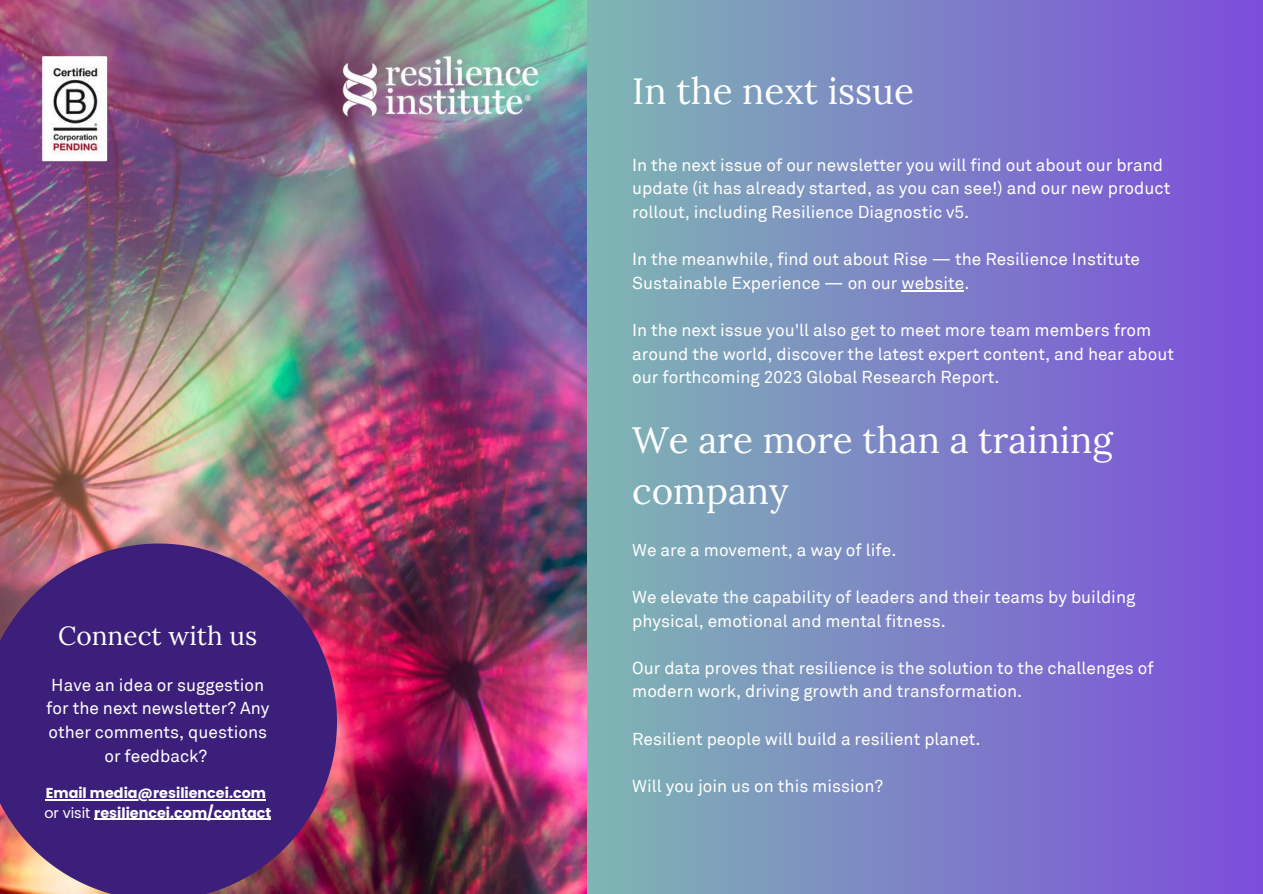
<style>
.page{position:relative;width:1263px;height:894px;background:#fff}
.page>*{position:absolute;margin:0;border:0;box-sizing:border-box;transform-origin:0 0}
.t1{font:36.75px/50.6px "Lora";color:#fff}
.t2{font:26.25px "Lora";color:#fff}
.t3{font:17.25px/23.5px "Akkurat Pro";color:#fff}
.t4{font:700 14.4px/19px "Poppins";color:#fff}
.s1{font-weight:400}
</style>
<div class="page">
<img style="left:0;top:0;width:588px;height:892px">
<div style="left:588px;top:0;width:675px;height:893px;background:linear-gradient(to right,#7eb6b2,#7c4ddb)"></div>
<hr style="left:901px;top:290px;width:63px;height:1px;background:#fff">
<img style="left:39px;top:53px;width:72px;height:110px">
<img style="left:316px;top:37px;width:249px;height:105px">
<img style="left:0;top:543px;width:337px;height:350px">
<hr style="left:46px;top:799px;width:220px;height:1px;background:#fff">
<hr style="left:94px;top:818px;width:177px;height:1px;background:#fff">
<h2 class="t2" style="left:58px;top:618px;width:201px">Connect with us</h2>
<p class="t3" style="left:46px;top:674px;width:225px;text-align:center">Have an idea or suggestion for the next newsletter? Any other comments, questions or feedback?</p>
<p class="t4" style="left:44px;top:783px;width:228px">Email media@resiliencei.com <span class="s1">or visit</span> resiliencei.com/contact</p>
<h1 class="t1" style="left:632px;top:65px;width:283px">In the next issue</h1>
<p class="t3" style="left:632px;top:154px;width:540px">In the next issue of our newsletter you will find out about our brand update (it has already started, as you can see!) and our new product rollout, including Resilience Diagnostic v5.</p>
<p class="t3" style="left:632px;top:248px;width:509px">In the meanwhile, find out about Rise — the Resilience Institute<br>Sustainable Experience — on our website.</p>
<p class="t3" style="left:632px;top:319px;width:543px">In the next issue you'll also get to meet more team members from around the world, discover the latest expert content, and hear about our forthcoming 2023 Global Research Report.</p>
<h1 class="t1" style="left:632px;top:414px;width:482px">We are more than a training company</h1>
<p class="t3" style="left:632px;top:538px;width:266px">We are a movement, a way of life.</p>
<p class="t3" style="left:632px;top:586px;width:505px">We elevate the capability of leaders and their teams by building physical, emotional and mental fitness.</p>
<p class="t3" style="left:632px;top:657px;width:523px">Our data proves that resilience is the solution to the challenges of modern work, driving growth and transformation.</p>
<p class="t3" style="left:632px;top:727px;width:350px">Resilient people will build a resilient planet.</p>
<p class="t3" style="left:632px;top:775px;width:252px">Will you join us on this mission?</p>
</div>
